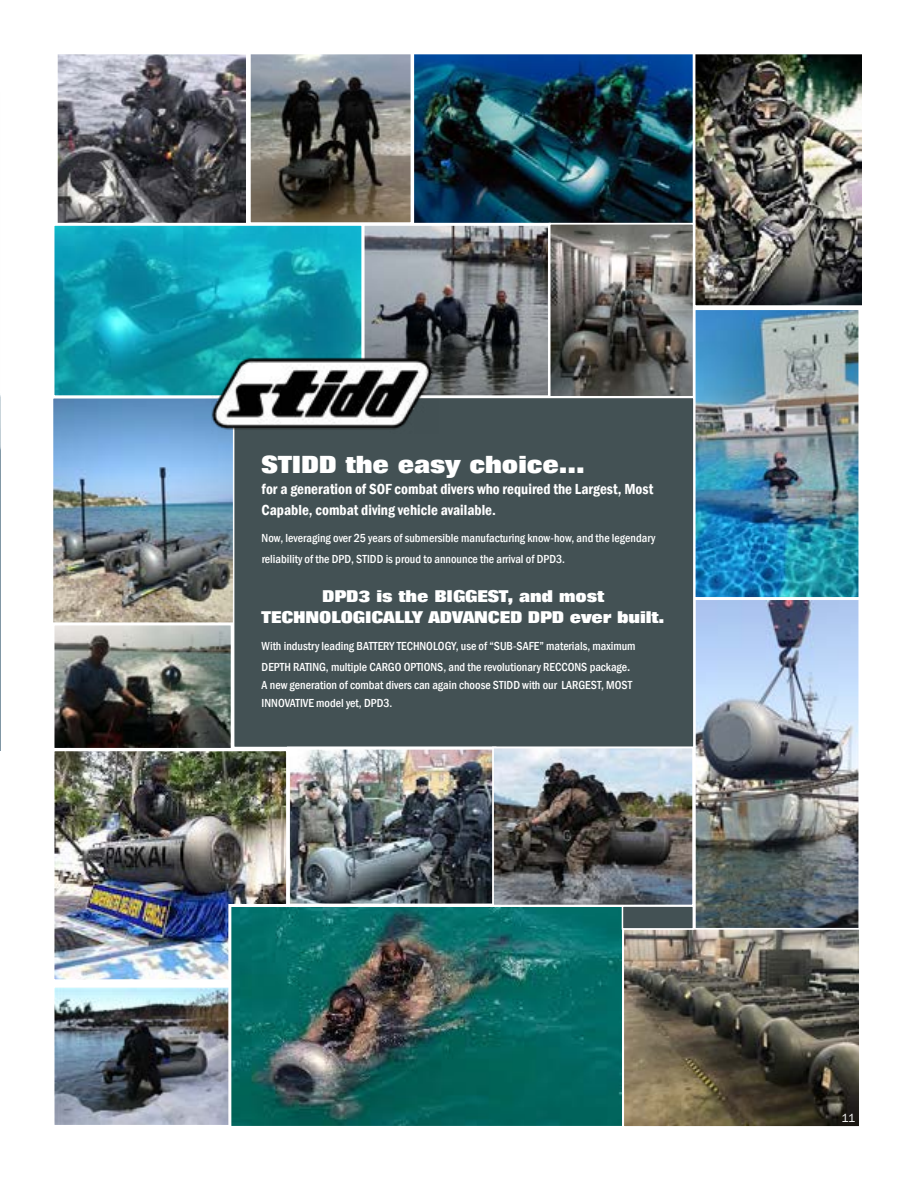
<style>
.page{position:relative;width:918px;height:1188px;background:#fff}
.page>*{position:absolute;margin:0;border:0;box-sizing:border-box;transform-origin:0 0}
.t1{font:800 24px "Folio Std";color:#fff}
.t2{font:800 16.5px/21px "Folio Std";letter-spacing:-.005em;color:#fff;text-align:center}
.t3{font:600 condensed 15px/21px "Franklin Gothic";color:#fff}
.t4{font:500 condensed 12px/21px "Franklin Gothic";color:#fff}
.t5{font:12px "Franklin Gothic";color:#fff}
.s1{font-size:13.5px}
</style>
<div class="page">
<img style="left:0;top:395px;width:1px;height:356px">
<img style="left:697px;top:601px;width:160px;height:326px">
<div style="left:693px;top:597px;width:168px;height:334px;border:3px solid #fff"></div>
<img style="left:59px;top:54px;width:187px;height:169px">
<img style="left:415px;top:54px;width:277px;height:168px">
<div style="left:411px;top:49px;width:285px;height:177px;border:3px solid #fff"></div>
<img style="left:55px;top:226px;width:637px;height:169px">
<div style="left:51px;top:223px;width:314px;height:175px;border:3px solid #fff"></div>
<div style="left:362px;top:223px;width:189px;height:175px;border:3px solid #fff"></div>
<img style="left:54px;top:400px;width:178px;height:222px">
<div style="left:51px;top:397px;width:184px;height:235px;border:2px solid #fff"></div>
<img style="left:697px;top:311px;width:160px;height:285px">
<div style="left:693px;top:307px;width:168px;height:293px;border:3px solid #fff"></div>
<div style="left:233px;top:397px;width:462px;height:351px;background:#435154;border:2px solid #fff"></div>
<img style="left:291px;top:751px;width:201px;height:152px">
<div style="left:287px;top:747px;width:209px;height:160px;border:3px solid #fff"></div>
<img style="left:697px;top:55px;width:164px;height:249px">
<div style="left:694px;top:52px;width:192px;height:255px;border:2px solid #fff"></div>
<img style="left:55px;top:752px;width:230px;height:226px">
<div style="left:51px;top:748px;width:238px;height:234px;border:3px solid #fff"></div>
<img style="left:55px;top:989px;width:173px;height:135px">
<div style="left:51px;top:985px;width:203px;height:143px;border:3px solid #fff"></div>
<img style="left:232px;top:908px;width:389px;height:217px">
<div style="left:228px;top:904px;width:402px;height:225px;border:3px solid #fff"></div>
<img style="left:211px;top:353px;width:228px;height:80px">
<img style="left:55px;top:626px;width:175px;height:121px">
<div style="left:51px;top:622px;width:183px;height:129px;border:3px solid #fff"></div>
<div style="left:549px;top:223px;width:146px;height:175px;border:2px solid #fff"></div>
<img style="left:495px;top:750px;width:196px;height:153px">
<div style="left:492px;top:747px;width:202px;height:159px;border:2px solid #fff"></div>
<img style="left:252px;top:54px;width:157px;height:167px">
<div style="left:250px;top:48px;width:161px;height:175px;border:1px solid #fff"></div>
<div style="left:28px;top:27px;width:852px;height:27px;background:#fff"></div>
<img style="left:625px;top:931px;width:233px;height:194px">
<div style="left:622px;top:928px;width:239px;height:200px;border:2px solid #fff"></div>
<div style="left:622px;top:905px;width:72px;height:25px;background:#435154;border:2px solid #fff"></div>
<h1 class="t1" style="left:262px;top:450px;width:325px">STIDD the easy choice...</h1>
<p class="t3" style="left:262px;top:478px;width:393px">for a generation of SOF combat divers who required the Largest, Most<br>Capable, combat diving vehicle available.</p>
<p class="t4" style="left:262px;top:527px;width:395px">Now, leveraging over 25 years of submersible manufacturing know-how, and the legendary reliability of the DPD, STIDD is proud to announce the arrival of DPD3.</p>
<h2 class="t2" style="left:262px;top:585px;width:404px">DPD3 is the BIGGEST, and most<br>TECHNOLOGICALLY ADVANCED DPD ever built.</h2>
<p class="t4" style="left:262px;top:635px;width:376px">With industry leading BATTERY TECHNOLOGY, use of “SUB-SAFE” materials, maximum<br>DEPTH RATING, multiple CARGO OPTIONS, and the revolutionary RECCONS package<span class="s1">.</span></p>
<p class="t4" style="left:262px;top:675px;width:372px;line-height:18px">A new generation of combat divers can again choose STIDD with our LARGEST, MOST<br>INNOVATIVE model yet, DPD3.</p>
<p class="t5" style="left:842px;top:1110px;width:15px">11</p>
</div>
